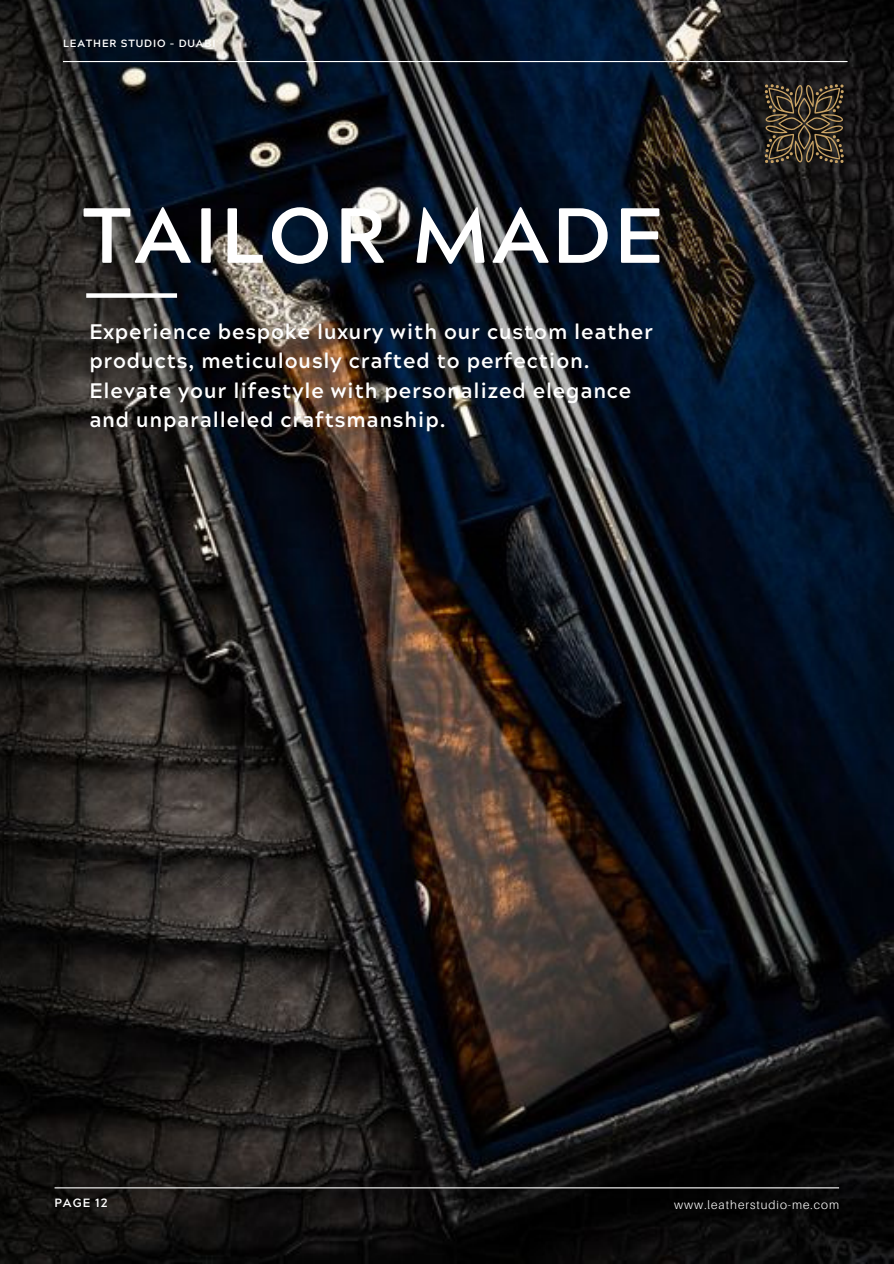
<style>
.page{position:relative;width:894px;height:1264px;background:#fff}
.page>*{position:absolute;margin:0;border:0;box-sizing:border-box;transform-origin:0 0}
.t1{font:700 77.85px "Acherus Grotesque";letter-spacing:.04em;color:#fff}
.t2{font:700 21px/29.2px "Acherus Grotesque";letter-spacing:.04em;color:#fff}
.t3{font:300 12px "Aileron";letter-spacing:.08em;color:#fff}
.t4{font:700 12px "Acherus Grotesque";letter-spacing:.08em;color:#fff}
.t5{font:700 10.5px "Acherus Grotesque";letter-spacing:.08em;color:#fff}
</style>
<div class="page">
<img style="left:0;top:0;width:893px;height:1263px">
<hr style="left:63px;top:61px;width:784px;height:1px;background:#fff">
<hr style="left:55px;top:1187px;width:783px;height:1px;background:#fff">
<div style="left:86px;top:293px;width:91px;height:5px;background:#fff"></div>
<svg style="left:764px;top:84px;width:79px;height:79px;background:#483d2c"></svg>
<h2 class="t5" style="left:63px;top:39px;width:154px">LEATHER STUDIO - DUABI</h2>
<h1 class="t1" style="left:83px;top:204px;width:582px">TAILOR MADE</h1>
<p class="t2" style="left:89px;top:320px;width:565px">Experience bespoke luxury with our custom leather products, meticulously crafted to perfection.<br>Elevate your lifestyle with personalized elegance and unparalleled craftsmanship.</p>
<p class="t4" style="left:55px;top:1198px;width:54px">PAGE 12</p>
<h3 class="t3" style="left:674px;top:1197px;width:166px">www.leatherstudio-me.com</h3>
</div>
